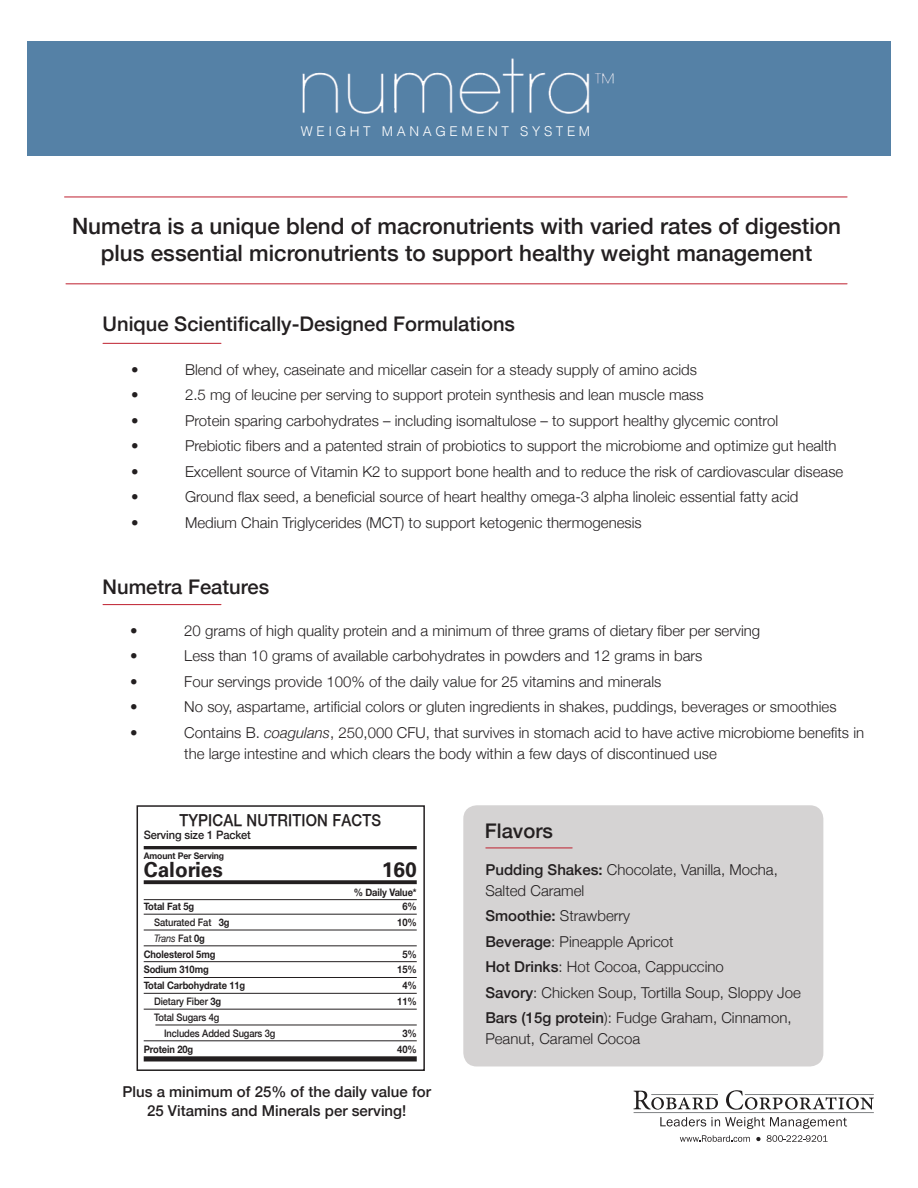
<style>
.page{position:relative;width:918px;height:1188px;background:#fff}
.page>*{position:absolute;margin:0;border:0;box-sizing:border-box;transform-origin:0 0}
.t1{font:500 22.5px/27px "Helvetica Neue";color:#231f20;text-align:center}
.t2{font:700 20.85px "Univers LT Std";color:#231f20}
.t3{font:500 20.1px "Helvetica Neue";color:#231f20}
.t4{font:500 16.5px "Helvetica Neue";letter-spacing:.01em;color:#231f20;scale:.9 1}
.t5{font:300 15px/25.5px "Helvetica Neue";color:#231f20}
.t6{font:500 15px/19.5px "Helvetica Neue";color:#231f20;text-align:center}
.t7{font:300 13.5px "Helvetica";letter-spacing:.27em;color:#fff}
.t8{font:500 11.7px "Helvetica Neue";letter-spacing:-.01em;color:#231f20;scale:.95 1}
.t9{font:700 10.35px/15.9px "Helvetica Neue";letter-spacing:-.01em;color:#231f20;text-align:center;scale:.9 1}
.t10{font:500 10.35px/15.9px "Helvetica Neue";letter-spacing:-.01em;color:#231f20;scale:.9 1}
.t11{font:700 9px "Helvetica Neue";letter-spacing:-.01em;color:#231f20;scale:.95 1}
.s1{font-style:italic}
.s2{font-weight:700}
.s3{font-weight:400;font-style:italic}
.s4{font-weight:500}
</style>
<div class="page">
<hr style="left:66px;top:283px;width:781px;height:1px;background:#be1f2e">
<hr style="left:65px;top:197px;width:782px;height:1px;background:#be1f2e">
<div style="left:463px;top:805px;width:360px;height:261px;background:#d5d3d3;border-radius:14px"></div>
<hr style="left:486px;top:848px;width:86px;height:1px;background:#be1f2e">
<hr style="left:144px;top:846px;width:273px;height:3px;background:#231f20">
<svg style="left:144px;top:880px;width:273px;height:4px"></svg>
<hr style="left:144px;top:899px;width:273px;height:1px;background:#231f20">
<hr style="left:144px;top:914px;width:273px;height:1px;background:#231f20">
<hr style="left:144px;top:930px;width:273px;height:1px;background:#231f20">
<hr style="left:144px;top:946px;width:273px;height:1px;background:#231f20">
<hr style="left:144px;top:961px;width:273px;height:1px;background:#231f20">
<hr style="left:144px;top:977px;width:273px;height:1px;background:#231f20">
<hr style="left:144px;top:993px;width:273px;height:1px;background:#231f20">
<hr style="left:144px;top:1009px;width:273px;height:1px;background:#231f20">
<hr style="left:155px;top:1025px;width:262px;height:1px;background:#231f20">
<hr style="left:144px;top:1040px;width:273px;height:1px;background:#231f20">
<div style="left:144px;top:1056px;width:273px;height:5px;background:#231f20"></div>
<div style="left:137px;top:805px;width:288px;height:266px;border:2px solid #231f20"></div>
<hr style="left:103px;top:604px;width:118px;height:1px;background:#be1f2e">
<hr style="left:103px;top:343px;width:118px;height:1px;background:#be1f2e">
<svg style="left:634px;top:1091px;width:84px;height:19px"></svg>
<svg style="left:726px;top:1090px;width:148px;height:20px"></svg>
<hr style="left:634px;top:1112px;width:240px;height:1px;background:#808284">
<hr style="left:651px;top:1094px;width:67px;height:1px;background:#808284">
<hr style="left:745px;top:1094px;width:129px;height:1px;background:#808284">
<svg style="left:660px;top:1117px;width:187px;height:12px"></svg>
<svg style="left:680px;top:1135px;width:70px;height:7px"></svg>
<svg style="left:756px;top:1137px;width:5px;height:4px"></svg>
<svg style="left:767px;top:1135px;width:61px;height:7px"></svg>
<div style="left:27px;top:41px;width:864px;height:115px;background:#5581a6"></div>
<img style="left:302px;top:58px;width:312px;height:56px">
<p class="t7" style="left:301px;top:119px;width:291px">WEIGHT MANAGEMENT SYSTEM</p>
<h1 class="t1" style="left:72px;top:211px;width:771px">Numetra is a unique blend of macronutrients with varied rates of digestion plus essential micronutrients to support healthy weight management</h1>
<h3 class="t3" style="left:103px;top:308px;width:414px">Unique Scientifically-Designed Formulations</h3>
<p class="t5" style="left:131px;top:356px;width:9px">•</p>
<p class="t5" style="left:185px;top:356px;width:514px">Blend of whey, caseinate and micellar casein for a steady supply of amino acids</p>
<p class="t5" style="left:131px;top:381px;width:9px">•</p>
<p class="t5" style="left:185px;top:381px;width:520px">2.5 mg of leucine per serving to support protein synthesis and lean muscle mass</p>
<p class="t5" style="left:131px;top:407px;width:9px">•</p>
<p class="t5" style="left:185px;top:407px;width:595px">Protein sparing carbohydrates – including isomaltulose – to support healthy glycemic control</p>
<p class="t5" style="left:131px;top:432px;width:9px">•</p>
<p class="t5" style="left:185px;top:432px;width:653px">Prebiotic fibers and a patented strain of probiotics to support the microbiome and optimize gut health</p>
<p class="t5" style="left:131px;top:458px;width:9px">•</p>
<p class="t5" style="left:185px;top:458px;width:660px">Excellent source of Vitamin K2 to support bone health and to reduce the risk of cardiovascular disease</p>
<p class="t5" style="left:131px;top:483px;width:9px">•</p>
<p class="t5" style="left:185px;top:483px;width:615px">Ground flax seed, a beneficial source of heart healthy omega-3 alpha linoleic essential fatty acid</p>
<p class="t5" style="left:131px;top:509px;width:9px">•</p>
<p class="t5" style="left:185px;top:509px;width:458px">Medium Chain Triglycerides (MCT) to support ketogenic thermogenesis</p>
<h3 class="t3" style="left:103px;top:570px;width:168px">Numetra Features</h3>
<p class="t5" style="left:130px;top:617px;width:9px">•</p>
<p class="t5" style="left:184px;top:617px;width:577px">20 grams of high quality protein and a minimum of three grams of dietary fiber per serving</p>
<p class="t5" style="left:130px;top:642px;width:9px">•</p>
<p class="t5" style="left:184px;top:642px;width:520px">Less than 10 grams of available carbohydrates in powders and 12 grams in bars</p>
<p class="t5" style="left:130px;top:668px;width:9px">•</p>
<p class="t5" style="left:184px;top:668px;width:479px">Four servings provide 100% of the daily value for 25 vitamins and minerals</p>
<p class="t5" style="left:130px;top:693px;width:9px">•</p>
<p class="t5" style="left:184px;top:693px;width:654px">No soy, aspartame, artificial colors or gluten ingredients in shakes, puddings, beverages or smoothies</p>
<p class="t5" style="left:130px;top:719px;width:9px">•</p>
<p class="t5" style="left:184px;top:721px;width:681px;line-height:21px">Contains B. <span class="s1">coagulans</span>, 250,000 CFU, that survives in stomach acid to have active microbiome benefits in the large intestine and which clears the body within a few days of discontinued use</p>
<p class="t4" style="left:179px;top:810px;width:226px">TYPICAL NUTRITION FACTS</p>
<p class="t8" style="left:144px;top:825px;width:114px">Serving size 1 Packet</p>
<p class="t11" style="left:144px;top:849px;width:86px">Amount Per Serving</p>
<h2 class="t2" style="left:144px;top:858px;width:81px">Calories</h2>
<h2 class="t2" style="left:382px;top:858px;width:36px">160</h2>
<p class="t9" style="left:354px;top:884px;width:71px">% Daily Value*</p>
<p class="t9" style="left:144px;top:899px;width:58px">Total Fat 5g</p>
<p class="t9" style="left:402px;top:899px;width:18px">6%</p>
<p class="t10" style="left:154px;top:913px;width:85px">Saturated Fat <span class="s2">3g</span></p>
<p class="t9" style="left:397px;top:915px;width:23px">10%</p>
<p class="t9" style="left:144px;top:930px;width:81px"><span class="s3">Trans</span> <span class="s4">Fat</span> 0g<br>Cholesterol 5mg</p>
<p class="t9" style="left:402px;top:946px;width:18px">5%</p>
<p class="t9" style="left:144px;top:962px;width:74px">Sodium 310mg</p>
<p class="t9" style="left:397px;top:962px;width:23px">15%</p>
<p class="t9" style="left:144px;top:978px;width:114px">Total Carbohydrate 11g</p>
<p class="t9" style="left:402px;top:978px;width:18px">4%</p>
<p class="t10" style="left:154px;top:993px;width:76px">Dietary Fiber <span class="s2">3g</span></p>
<p class="t9" style="left:397px;top:994px;width:23px">11%</p>
<p class="t10" style="left:164px;top:1008px;width:125px;text-indent:-10px">Total Sugars 4g<br>Includes Added Sugars 3g</p>
<p class="t9" style="left:402px;top:1025px;width:18px">3%</p>
<p class="t9" style="left:144px;top:1041px;width:57px">Protein 20g</p>
<p class="t9" style="left:397px;top:1041px;width:23px">40%</p>
<p class="t6" style="left:123px;top:1080px;width:310px">Plus a minimum of 25% of the daily value for<br>25 Vitamins and Minerals per serving!</p>
<h3 class="t3" style="left:485px;top:815px;width:70px">Flavors</h3>
<p class="t5" style="left:485px;top:858px;width:294px;line-height:21px"><span class="s4">Pudding Shakes:</span> Chocolate, Vanilla, Mocha,<br>Salted Caramel</p>
<p class="t5" style="left:485px;top:902px;width:317px"><span class="s4">Smoothie:</span> Strawberry<br><span class="s4">Beverage</span>: Pineapple Apricot<br><span class="s4">Hot Drinks</span>: Hot Cocoa, Cappuccino<br><span class="s4">Savory</span>: Chicken Soup, Tortilla Soup, Sloppy Joe <span class="s4">Bars (15g protein</span>): Fudge Graham, Cinnamon,</p>
<p class="t5" style="left:485px;top:1025px;width:156px">Peanut, Caramel Cocoa</p>
</div>
